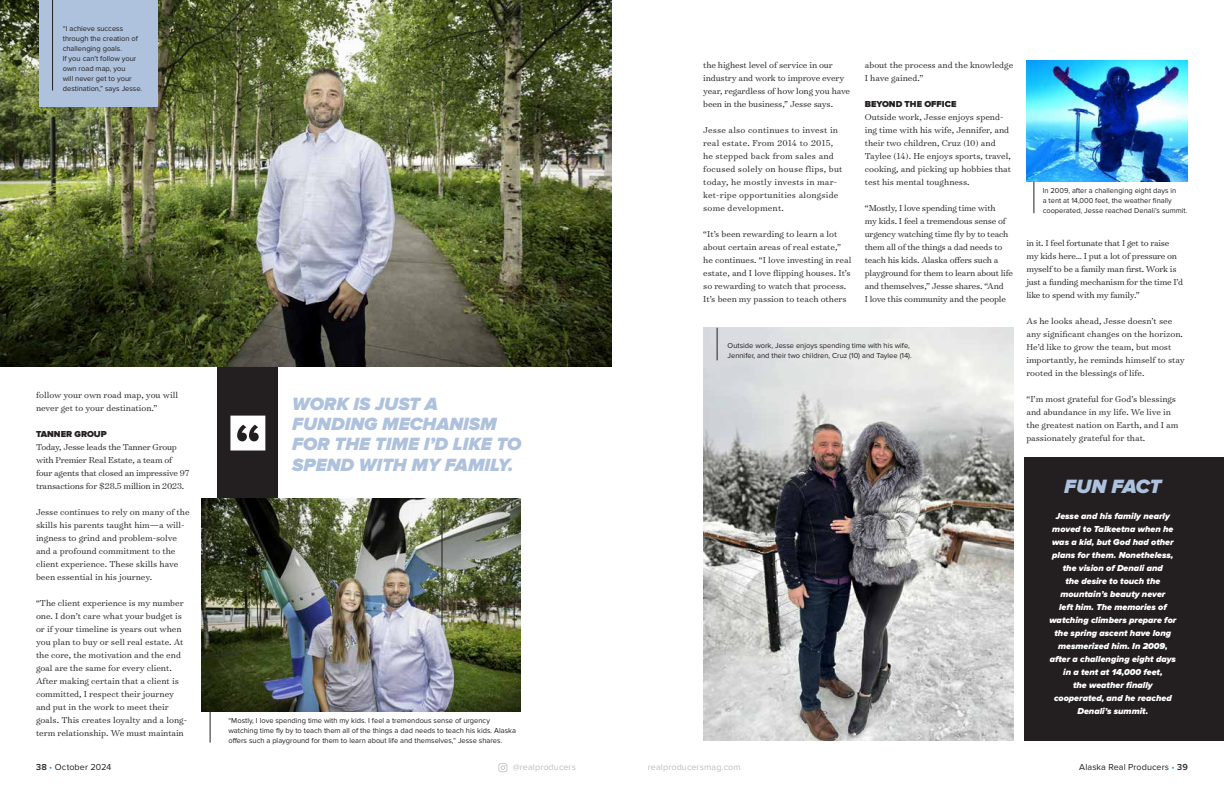
<style>
.page{position:relative;width:1224px;height:792px;background:#fff}
.page>*{position:absolute;margin:0;border:0;box-sizing:border-box;transform-origin:0 0}
.t1{font:italic 900 20px "Proxima Nova";letter-spacing:-.01em;color:#aec1dd}
.t2{font:italic 900 18.4px/20.2px "Proxima Nova";color:#aec1dd}
.t3{font:300 9.8px/13px "Surveyor Text";color:#231f20}
.t4{font:300 9.8px/13px "Surveyor Text";letter-spacing:-.02em;color:#231f20}
.t5{font:300 9.8px/13px "Surveyor Text";letter-spacing:.02em;color:#231f20}
.t6{font:italic 900 9px/13px "Proxima Nova";color:#fff;text-align:center}
.t7{font:9px "Proxima Nova";letter-spacing:.01em;color:#231f20}
.t8{font:9px "Proxima Nova";letter-spacing:.01em;color:#bcbec0}
.t9{font:900 9px "Proxima Nova";color:#231f20}
.t10{font:7.5px/10px "Proxima Nova";color:#231f20}
.s1{font-weight:600}
.s2{color:#19a8e0}
</style>
<div class="page">
<svg style="left:498px;top:763px;width:9px;height:9px"></svg>
<div style="left:217px;top:360px;width:61px;height:146px;background:#231f20"></div>
<img style="left:202px;top:498px;width:319px;height:213px">
<hr style="left:210px;top:711px;width:1px;height:32px;background:#231f20">
<div style="left:1024px;top:457px;width:200px;height:284px;background:#231f20"></div>
<img style="left:703px;top:328px;width:310px;height:413px">
<img style="left:0;top:0;width:612px;height:366px">
<div style="left:40px;top:0;width:118px;height:106px;background:#aec1dd"></div>
<hr style="left:52px;top:0;width:1px;height:91px;background:#231f20">
<hr style="left:717px;top:328px;width:1px;height:32px;background:#231f20">
<hr style="left:442px;top:506px;width:1px;height:119px;background:#231f20">
<img style="left:1026px;top:60px;width:162px;height:122px">
<hr style="left:1033px;top:182px;width:1px;height:31px;background:#231f20">
<svg style="left:230px;top:416px;width:35px;height:35px"></svg>
<p class="t10" style="left:63px;top:23px;width:81px">“I achieve success through the creation of challenging goals.<br>If you can’t follow your own road map, you<br>will never get to your destination,” says Jesse.</p>
<p class="t3" style="left:36px;top:388px;width:144px">follow your own road map, you will never get to your destination.”</p>
<p class="t9" style="left:36px;top:430px;width:72px">TANNER GROUP</p>
<p class="t4" style="left:36px;top:440px;width:155px">Today, Jesse leads the Tanner Group with Premier Real Estate, a team of four agents that closed an impressive 97 transactions for $28.5 million in 2023.</p>
<p class="t3" style="left:36px;top:505px;width:155px">Jesse continues to rely on many of the skills his parents taught him—a will&shy;ingness to grind and problem-solve and a profound commitment to the client experience. These skills have been essential in his journey.</p>
<p class="t3" style="left:36px;top:596px;width:152px">“The client experience is my number one. I don’t care what your budget is or if your timeline is years out when you plan to buy or sell real estate. At the core, the motivation and the end goal are the same for every client.<br>After making certain that a client is committed, I respect their journey and put in the work to meet their goals. This creates loyalty and a long&shy;term relationship. We must maintain</p>
<h2 class="t2" style="left:292px;top:394px;width:231px">WORK IS JUST A<br>FUNDING MECHANISM<br>FOR THE TIME I’D LIKE TO<br>SPEND WITH MY FAMILY.</h2>
<p class="t10" style="left:228px;top:715px;width:289px">“Mostly, I love spending time with my kids. I feel a tremendous sense of urgency watching time fly by to teach them all of the things a dad needs to teach his kids. Alaska offers such a playground for them to learn about life and themselves,” Jesse shares.</p>
<p class="t3" style="left:703px;top:58px;width:148px">the highest level of service in our industry and work to improve every year, regardless of how long you have been in the business,” Jesse says.</p>
<p class="t5" style="left:703px;top:123px;width:141px">Jesse also continues to invest in real estate. From 2014 to 2015, he stepped back from sales and focused solely on house flips, but today, he mostly invests in mar&shy;ket-ripe opportunities alongside some development.</p>
<p class="t3" style="left:703px;top:227px;width:150px">“It’s been rewarding to learn a lot about certain areas of real estate,” he continues. “I love investing in real estate, and I love flipping houses. It’s so rewarding to watch that process.<br>It’s been my passion to teach others</p>
<p class="t3" style="left:865px;top:58px;width:150px">about the process and the knowledge<br>I have gained.”</p>
<p class="t9" style="left:865px;top:100px;width:93px">BEYOND THE OFFICE</p>
<p class="t3" style="left:865px;top:110px;width:148px">Outside work, Jesse enjoys spend&shy;ing time with his wife, Jennifer, and their two children, Cruz (10) and Taylee (14). He enjoys sports, travel, cooking, and picking up hobbies that test his mental toughness.</p>
<p class="t4" style="left:865px;top:201px;width:150px">“Mostly, I love spending time with<br>my kids. I feel a tremendous sense of urgency watching time fly by to teach them all of the things a dad needs to teach his kids. Alaska offers such a playground for them to learn about life and themselves,” Jesse shares. “And<br>I love this community and the people</p>
<p class="t10" style="left:728px;top:340px;width:186px">Outside work, Jesse enjoys spending time with his wife,<br>Jennifer, and their two children, Cruz (10) and Taylee (14).</p>
<p class="t10" style="left:1043px;top:186px;width:146px">In 2009, after a challenging eight days in<br>a tent at 14,000 feet, the weather finally cooperated, Jesse reached Denali’s summit.</p>
<p class="t4" style="left:1026px;top:236px;width:158px">in it. I feel fortunate that I get to raise my kids here… I put a lot of pressure on myself to be a family man first. Work is just a funding mechanism for the time I’d like to spend with my family.”</p>
<p class="t3" style="left:1026px;top:314px;width:160px">As he looks ahead, Jesse doesn’t see any significant changes on the horizon.<br>He’d like to grow the team, but most importantly, he reminds himself to stay rooted in the blessings of life.</p>
<p class="t3" style="left:1026px;top:392px;width:154px">“I’m most grateful for God’s blessings and abundance in my life. We live in the greatest nation on Earth, and I am passionately grateful for that.</p>
<h1 class="t1" style="left:1064px;top:475px;width:99px">FUN FACT</h1>
<p class="t6" style="left:1049px;top:510px;width:128px">Jesse and his family nearly moved to Talkeetna when he was a kid, but God had other plans for them. Nonetheless, the vision of Denali and<br>the desire to touch the mountain’s beauty never<br>left him. The memories of watching climbers prepare for the spring ascent have long mesmerized him. In 2009, after a challenging eight days in a tent at 14,000 feet,<br>the weather finally cooperated, and he reached<br>Denali’s summit.</p>
<p class="t7" style="left:36px;top:762px;width:77px"><span class="s1">38</span> <span class="s2">•</span> October 2024</p>
<p class="t8" style="left:513px;top:762px;width:65px">@realproducers</p>
<p class="t8" style="left:648px;top:762px;width:94px">realproducersmag.com</p>
<p class="t7" style="left:1079px;top:762px;width:110px">Alaska Real Producers <span class="s2">•</span> <span class="s1">39</span></p>
</div>
